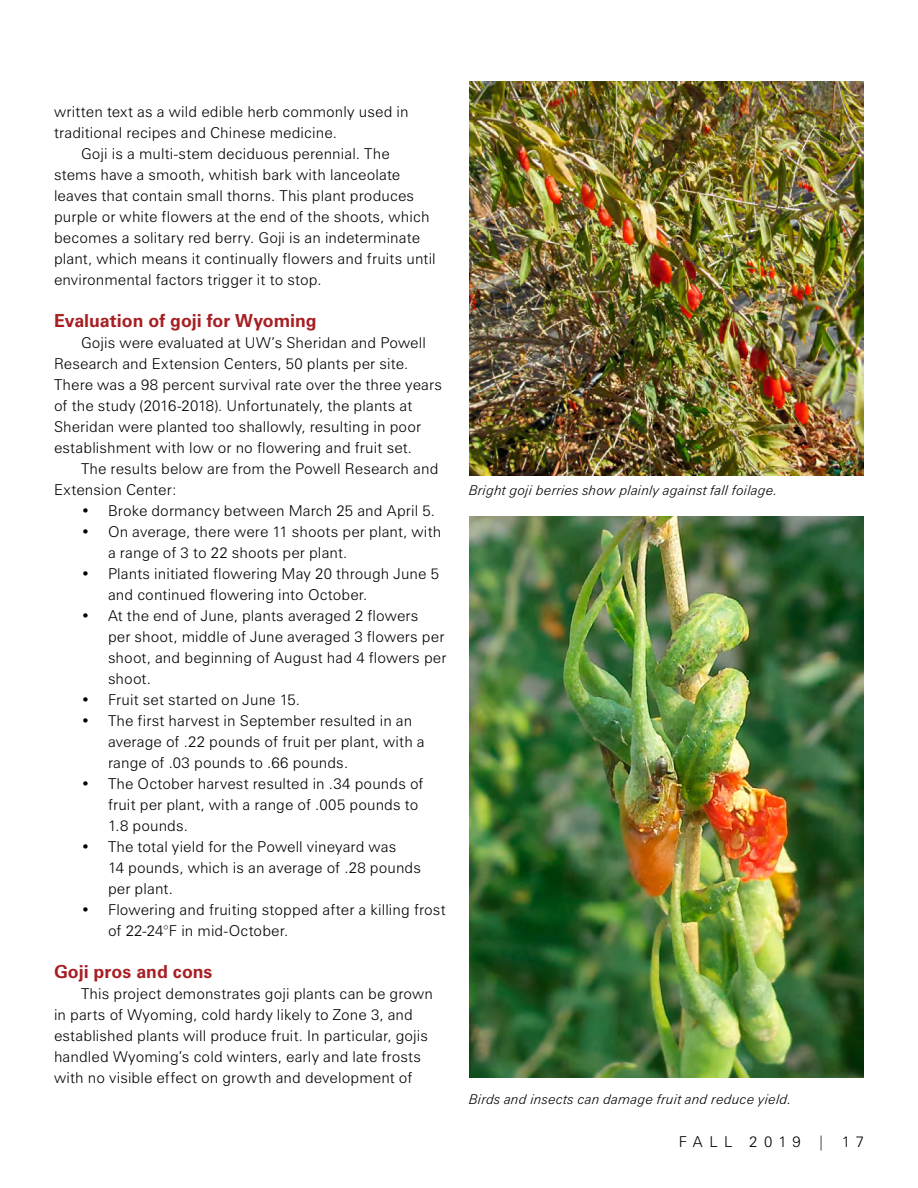
<style>
.page{position:relative;width:918px;height:1188px;background:#fff}
.page>*{position:absolute;margin:0;border:0;box-sizing:border-box;transform-origin:0 0}
.t1{font:700 18px "Zurich BT";color:#a71f23}
.text{font:300 15px/21px "Zurich BT";letter-spacing:.01em;color:#000}
.text-2{font:300 15px "Zurich BT";letter-spacing:.405em;color:#000}
.t2{font:italic 300 13.5px "Zurich BT";letter-spacing:.01em;color:#000}
</style>
<div class="page">
<img style="left:469px;top:81px;width:395px;height:395px">
<img style="left:469px;top:516px;width:395px;height:562px">
<p class="text" style="left:54px;top:101px;width:356px">written text as a wild edible herb commonly used in traditional recipes and Chinese medicine.</p>
<p class="text" style="left:54px;top:143px;width:383px;text-indent:27px">Goji is a multi-stem deciduous perennial. The<br>stems have a smooth, whitish bark with lanceolate leaves that contain small thorns. This plant produces purple or white flowers at the end of the shoots, which becomes a solitary red berry. Goji is an indeterminate plant, which means it continually flowers and fruits until environmental factors trigger it to stop.</p>
<h2 class="t1" style="left:54px;top:310px;width:264px">Evaluation of goji for Wyoming</h2>
<p class="text" style="left:54px;top:332px;width:390px;text-indent:27px">Gojis were evaluated at UW’s Sheridan and Powell Research and Extension Centers, 50 plants per site.<br>There was a 98 percent survival rate over the three years of the study (2016-2018). Unfortunately, the plants at Sheridan were planted too shallowly, resulting in poor establishment with low or no flowering and fruit set.</p>
<p class="text" style="left:54px;top:458px;width:386px;text-indent:27px">The results below are from the Powell Research and<br>Extension Center:</p>
<p class="text" style="left:81px;top:500px;width:356px">• Broke dormancy between March 25 and April 5.</p>
<p class="text" style="left:108px;top:521px;width:335px;text-indent:-27px">• On average, there were 11 shoots per plant, with a range of 3 to 22 shoots per plant.</p>
<p class="text" style="left:108px;top:563px;width:332px;text-indent:-27px">• Plants initiated flowering May 20 through June 5 and continued flowering into October.</p>
<p class="text" style="left:108px;top:605px;width:340px;text-indent:-27px">• At the end of June, plants averaged 2 flowers<br>per shoot, middle of June averaged 3 flowers per shoot, and beginning of August had 4 flowers per shoot.</p>
<p class="text" style="left:81px;top:689px;width:221px">• Fruit set started on June 15.</p>
<p class="text" style="left:108px;top:710px;width:318px;text-indent:-27px">• The first harvest in September resulted in an average of .22 pounds of fruit per plant, with a range of .03 pounds to .66 pounds.</p>
<p class="text" style="left:108px;top:773px;width:317px;text-indent:-27px">• The October harvest resulted in .34 pounds of fruit per plant, with a range of .005 pounds to<br>1.8 pounds.</p>
<p class="text" style="left:108px;top:836px;width:315px;text-indent:-27px">• The total yield for the Powell vineyard was<br>14 pounds, which is an average of .28 pounds per plant.</p>
<p class="text" style="left:108px;top:899px;width:339px;text-indent:-27px">• Flowering and fruiting stopped after a killing frost of 22-24°F in mid-October.</p>
<h2 class="t1" style="left:54px;top:961px;width:160px">Goji pros and cons</h2>
<p class="text" style="left:54px;top:983px;width:381px;text-indent:27px">This project demonstrates goji plants can be grown in parts of Wyoming, cold hardy likely to Zone 3, and established plants will produce fruit. In particular, gojis handled Wyoming’s cold winters, early and late frosts with no visible effect on growth and development of</p>
<p class="t2" style="left:469px;top:482px;width:310px">Bright goji berries show plainly against fall foilage.</p>
<p class="t2" style="left:469px;top:1091px;width:324px">Birds and insects can damage fruit and reduce yield.</p>
<p class="text-2" style="left:679px;top:1133px;width:187px">FALL 2019 | 17</p>
</div>
